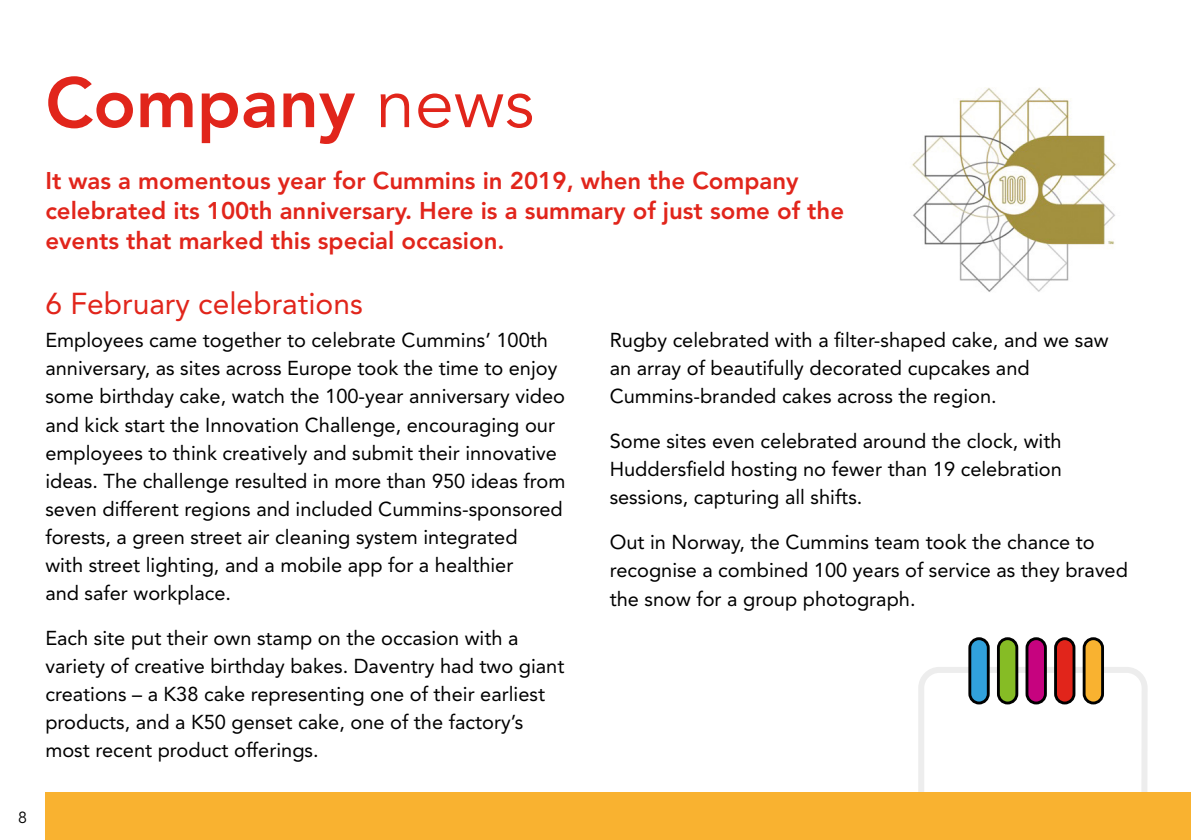
<style>
.page{position:relative;width:1191px;height:840px;background:#fff}
.page>*{position:absolute;margin:0;border:0;box-sizing:border-box;transform-origin:0 0}
.t1{font:800 70px "Avenir";color:#e1251b}
.t2{font:30px "Avenir";color:#e1251b}
.t3{font:800 24px/30px "Avenir";color:#e1251b}
.t4{font:20px/28px "Avenir";color:#000}
.t5{font:16px "Avenir";color:#000}
.s1{font-weight:400}
</style>
<div class="page">
<svg style="left:918px;top:663px;width:230px;height:129px"></svg>
<div style="left:1084px;top:638px;width:18px;height:64px;background:#f9b230;border-radius:9px"></div>
<div style="left:1082px;top:637px;width:22px;height:67px;border:3px solid #000;border-radius:9px"></div>
<div style="left:1055px;top:638px;width:19px;height:64px;background:#e1251b;border-radius:9px"></div>
<div style="left:1054px;top:637px;width:21px;height:67px;border:3px solid #000;border-radius:9px"></div>
<div style="left:1027px;top:638px;width:18px;height:64px;background:#c6037f;border-radius:9px"></div>
<div style="left:1025px;top:637px;width:21px;height:67px;border:3px solid #000;border-radius:9px"></div>
<div style="left:998px;top:638px;width:18px;height:64px;background:#86bc25;border-radius:9px"></div>
<div style="left:997px;top:637px;width:21px;height:67px;border:3px solid #000;border-radius:9px"></div>
<div style="left:969px;top:638px;width:19px;height:64px;background:#31a1dc;border-radius:9px"></div>
<div style="left:968px;top:637px;width:21px;height:67px;border:3px solid #000;border-radius:9px"></div>
<div style="left:45px;top:792px;width:1146px;height:47px;background:#f9b230"></div>
<img style="left:911px;top:87px;width:205px;height:205px">
<h1 class="t1" style="left:45px;top:61px;width:490px">Company <span class="s1">news</span></h1>
<p class="t3" style="left:45px;top:165px;width:800px">It was a momentous year for Cummins in 2019, when the Company celebrated its 100th anniversary. Here is a summary of just some of the events that marked this special occasion.</p>
<h2 class="t2" style="left:45px;top:286px;width:319px">6 February celebrations</h2>
<p class="t4" style="left:45px;top:326px;width:521px">Employees came together to celebrate Cummins’ 100th anniversary, as sites across Europe took the time to enjoy some birthday cake, watch the 100-year anniversary video and kick start the Innovation Challenge, encouraging our employees to think creatively and submit their innovative ideas. The challenge resulted in more than 950 ideas from seven different regions and included Cummins-sponsored forests, a green street air cleaning system integrated<br>with street lighting, and a mobile app for a healthier<br>and safer workplace.</p>
<p class="t4" style="left:45px;top:623px;width:520px">Each site put their own stamp on the occasion with a variety of creative birthday bakes. Daventry had two giant creations – a K38 cake representing one of their earliest products, and a K50 genset cake, one of the factory’s most recent product offerings.</p>
<p class="t4" style="left:609px;top:326px;width:500px">Rugby celebrated with a filter-shaped cake, and we saw an array of beautifully decorated cupcakes and<br>Cummins-branded cakes across the region.</p>
<p class="t4" style="left:609px;top:427px;width:454px;text-align:justify">Some sites even celebrated around the clock, with Huddersfield hosting no fewer than 19 celebration sessions, capturing all shifts.</p>
<p class="t4" style="left:609px;top:528px;width:520px">Out in Norway, the Cummins team took the chance to recognise a combined 100 years of service as they braved the snow for a group photograph.</p>
<p class="t5" style="left:18px;top:807px;width:10px">8</p>
</div>
